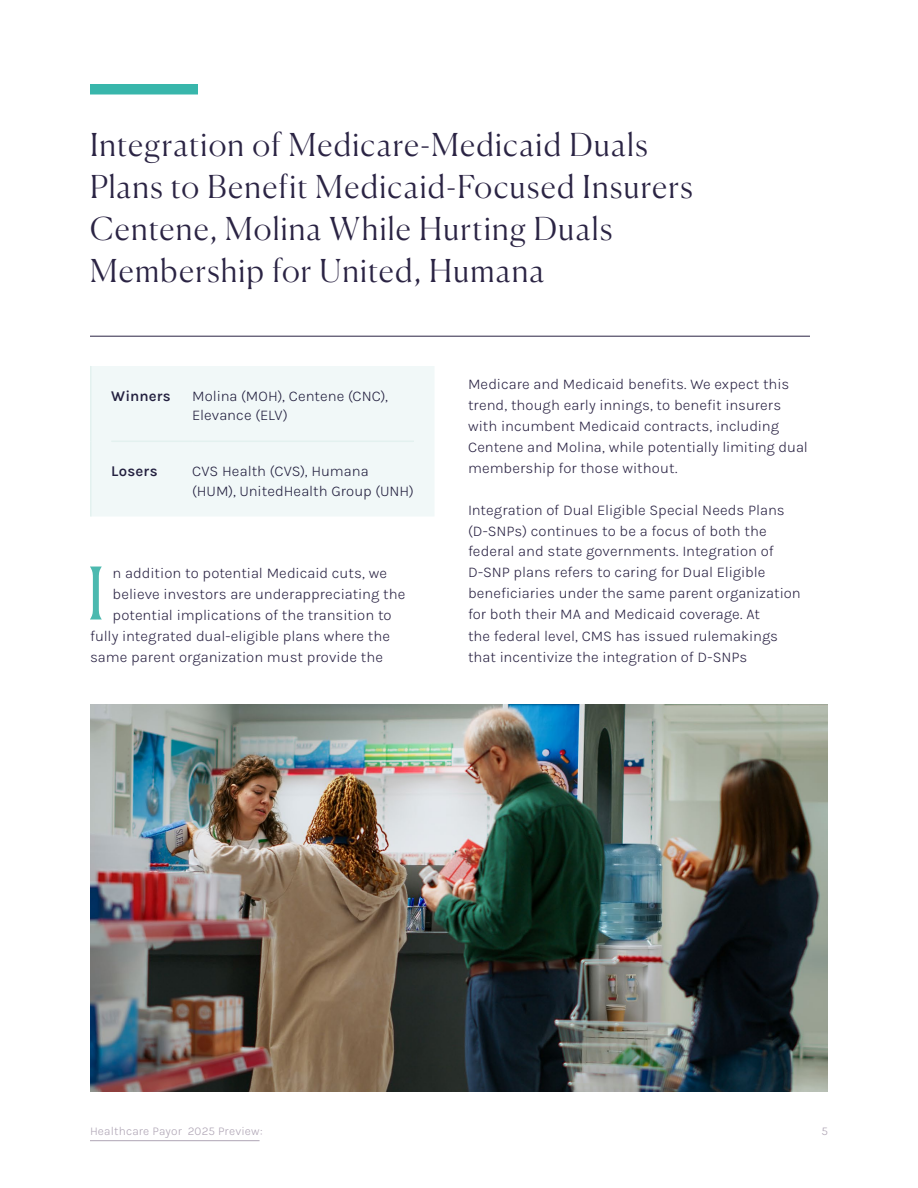
<style>
.page{position:relative;width:918px;height:1188px;background:#fff}
.page>*{position:absolute;margin:0;border:0;box-sizing:border-box;transform-origin:0 0}
.t1{font:300 72.45px "Canela";color:#4cb9af}
.t2{font:300 31.5px/42px "Canela";letter-spacing:.04em;color:#2b2444}
.t3{font:300 15px/21px "Karla";color:#2b2444}
.t4{font:300 15px/19.5px "Karla";color:#23203f}
.t5{font:600 15px "Karla";letter-spacing:.01em;color:#23203f}
.t6{font:300 12px "Karla";letter-spacing:.015em;color:#aea4b4}
</style>
<div class="page">
<div style="left:90px;top:84px;width:108px;height:10px;background:#38b6ab"></div>
<hr style="left:90px;top:336px;width:720px;height:1px;background:#2b2444">
<div style="left:92px;top:366px;width:342px;height:150px;background:#f1f8f8"></div>
<hr style="left:111px;top:441px;width:81px;height:1px;background:#e3f1ef">
<hr style="left:192px;top:441px;width:222px;height:1px;background:#e3f1ef">
<hr style="left:90px;top:366px;width:2px;height:75px;background:#e3f1ef">
<hr style="left:90px;top:441px;width:2px;height:76px;background:#e3f1ef">
<img style="left:91px;top:704px;width:736px;height:387px">
<hr style="left:90px;top:1140px;width:170px;height:1px;background:#aea4b4">
<h2 class="t2" style="left:90px;top:121px;width:604px">Integration of Medicare-Medicaid Duals Plans to Benefit Medicaid-Focused Insurers Centene, Molina While Hurting Duals Membership for United, Humana</h2>
<p class="t5" style="left:111px;top:386px;width:61px">Winners</p>
<p class="t4" style="left:192px;top:386px;width:197px">Molina (MOH), Centene (CNC),<br>Elevance (ELV)</p>
<p class="t5" style="left:111px;top:461px;width:48px">Losers</p>
<p class="t4" style="left:192px;top:461px;width:223px">CVS Health (CVS), Humana (HUM), UnitedHealth Group (UNH)</p>
<h1 class="t1" style="left:86px;top:536px;width:21px">I</h1>
<p class="t3" style="left:113px;top:562px;width:276px">n addition to potential Medicaid cuts, we</p>
<p class="t3" style="left:113px;top:583px;width:294px">believe investors are underappreciating the</p>
<p class="t3" style="left:113px;top:604px;width:281px">potential implications of the transition to</p>
<p class="t3" style="left:90px;top:625px;width:302px">fully integrated dual-eligible plans where the</p>
<p class="t3" style="left:90px;top:646px;width:294px">same parent organization must provide the</p>
<p class="t3" style="left:468px;top:373px;width:342px">Medicare and Medicaid benefits. We expect this trend, though early innings, to benefit insurers with incumbent Medicaid contracts, including Centene and Molina, while potentially limiting dual membership for those without.</p>
<p class="t3" style="left:468px;top:499px;width:334px">Integration of Dual Eligible Special Needs Plans (D-SNPs) continues to be a focus of both the federal and state governments. Integration of D-SNP plans refers to caring for Dual Eligible beneficiaries under the same parent organization for both their MA and Medicaid coverage. At<br>the federal level, CMS has issued rulemakings that incentivize the integration of D-SNPs</p>
<p class="t6" style="left:90px;top:1123px;width:174px">Healthcare Payor 2025 Preview:</p>
<p class="t6" style="left:821px;top:1123px;width:8px">5</p>
</div>
